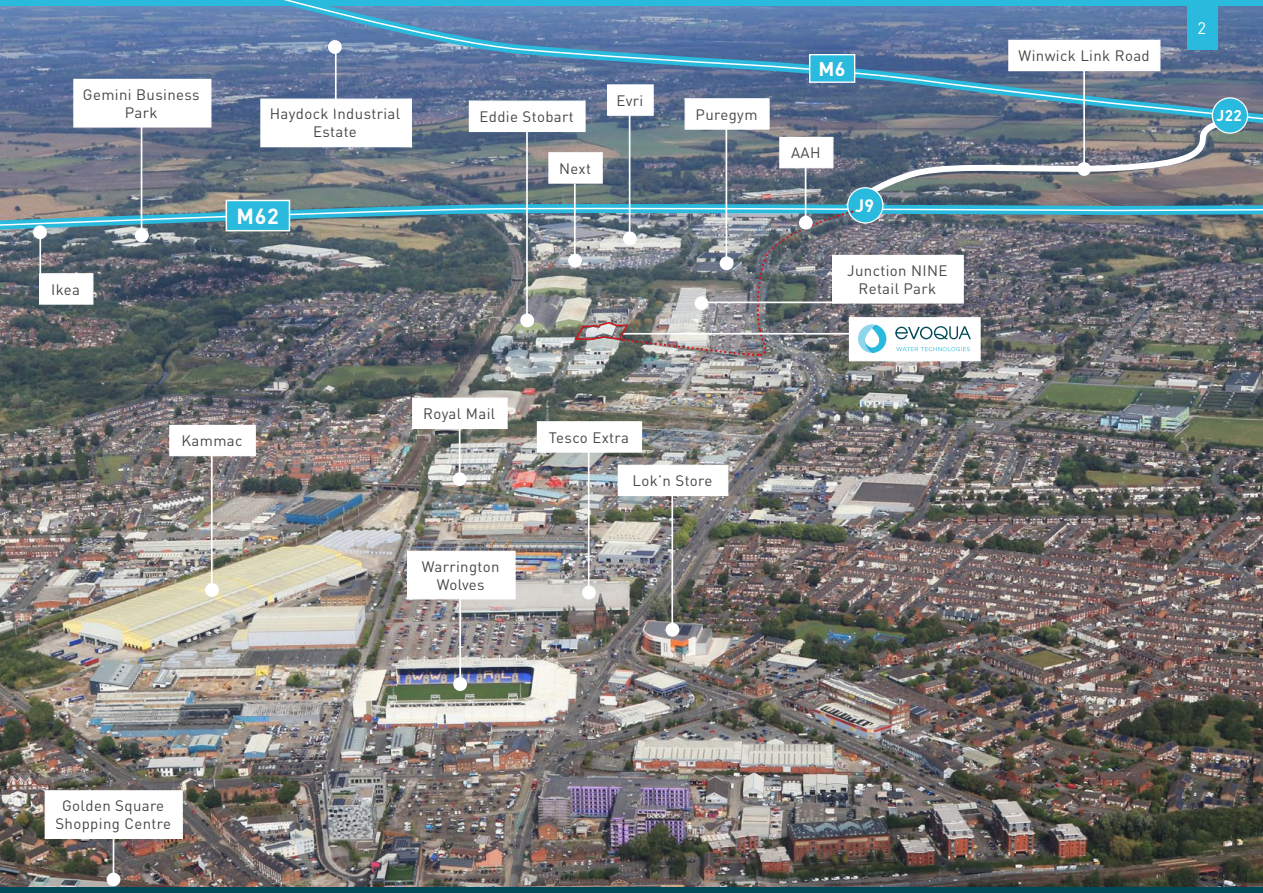
<style>
.page{position:relative;width:1263px;height:893px;background:#fff}
.page>*{position:absolute;margin:0;border:0;box-sizing:border-box;transform-origin:0 0}
.t1{font:700 21.6px "DIN";color:#fff}
.t2{font:700 19.65px "DIN";color:#fff}
.t3{font:700 17.7px "DIN";color:#fff}
.t4{font:16.5px "DIN";color:#fff}
.t5{font:700 15.3px "DIN";color:#fff}
.t6{font:15px/18px "DIN";letter-spacing:.025em;color:#474746;text-align:center}
</style>
<div class="page">
<img style="left:0;top:6px;width:1263px;height:881px">
<div style="left:0;top:0;width:1263px;height:6px;background:#29bade"></div>
<div style="left:0;top:887px;width:1263px;height:6px;background:#004a59"></div>
<div style="left:849px;top:317px;width:132px;height:44px;background:#fff"></div>
<hr style="left:459px;top:593px;width:2px;height:91px;background:#fff">
<div style="left:453px;top:677px;width:14px;height:14px;background:#fff;border-radius:50%"></div>
<div style="left:407px;top:551px;width:109px;height:48px;background:#fff"></div>
<hr style="left:459px;top:425px;width:1px;height:54px;background:#fff">
<div style="left:453px;top:472px;width:14px;height:14px;background:#fff;border-radius:50%"></div>
<div style="left:412px;top:398px;width:96px;height:31px;background:#fff"></div>
<svg style="left:249px;top:0;width:1014px;height:113px;background:#5e83a9"></svg>
<div style="left:809px;top:54px;width:46px;height:29px;background:#29bade;border:1px solid #fff"></div>
<div style="left:1212px;top:98px;width:35px;height:35px;background:#29bade;border-radius:50%"></div>
<div style="left:1212px;top:97px;width:36px;height:37px;border:1px solid #fff;border-radius:50%"></div>
<hr style="left:1083px;top:68px;width:2px;height:101px;background:#fff">
<div style="left:1008px;top:40px;width:152px;height:31px;background:#fff"></div>
<div style="left:618px;top:465px;width:110px;height:31px;background:#fff"></div>
<div style="left:666px;top:623px;width:13px;height:14px;background:#fff;border-radius:50%"></div>
<hr style="left:671px;top:494px;width:2px;height:136px;background:#fff">
<hr style="left:113px;top:836px;width:1px;height:45px;background:#fff">
<div style="left:107px;top:873px;width:13px;height:13px;background:#fff;border-radius:50%"></div>
<div style="left:45px;top:790px;width:138px;height:49px;background:#fff;border:1px solid #fff"></div>
<img style="left:0;top:113px;width:1263px;height:244px">
<div style="left:548px;top:152px;width:55px;height:32px;background:#fff;border:1px solid #fff"></div>
<div style="left:568px;top:254px;width:14px;height:14px;background:#fff;border-radius:50%"></div>
<hr style="left:574px;top:184px;width:2px;height:77px;background:#fff">
<div style="left:607px;top:84px;width:47px;height:32px;background:#fff;border:1px solid #fff"></div>
<div style="left:623px;top:231px;width:14px;height:14px;background:#fff;border-radius:50%"></div>
<hr style="left:629px;top:115px;width:1px;height:123px;background:#fff">
<hr style="left:701px;top:302px;width:146px;height:1px;background:#fff">
<div style="left:169px;top:425px;width:87px;height:31px;background:#fff;border:1px solid #fff"></div>
<div style="left:205px;top:583px;width:14px;height:14px;background:#fff;border-radius:50%"></div>
<hr style="left:211px;top:454px;width:2px;height:136px;background:#fff">
<div style="left:537px;top:421px;width:105px;height:32px;background:#fff;border:1px solid #fff"></div>
<div style="left:582px;top:586px;width:14px;height:13px;background:#fff;border-radius:50%"></div>
<hr style="left:588px;top:446px;width:1px;height:146px;background:#fff">
<div style="left:328px;top:40px;width:14px;height:14px;background:#fff;border-radius:50%"></div>
<div style="left:260px;top:99px;width:152px;height:48px;background:#fff"></div>
<hr style="left:335px;top:47px;width:2px;height:63px;background:#fff">
<div style="left:39px;top:273px;width:54px;height:32px;background:#fff;border:1px solid #fff"></div>
<div style="left:33px;top:225px;width:14px;height:14px;background:#fff;border-radius:50%"></div>
<hr style="left:39px;top:232px;width:2px;height:63px;background:#fff">
<div style="left:135px;top:228px;width:14px;height:14px;background:#fff;border-radius:50%"></div>
<hr style="left:141px;top:100px;width:1px;height:135px;background:#fff">
<div style="left:73px;top:79px;width:138px;height:49px;background:#fff;border:1px solid #fff"></div>
<p class="t6" style="left:83px;top:85px;width:118px">Gemini Business<br>Park</p>
<p class="t6" style="left:51px;top:280px;width:30px">Ikea</p>
<p class="t6" style="left:270px;top:105px;width:132px">Haydock Industrial<br>Estate</p>
<h1 class="t1" style="left:237px;top:202px;width:44px">M62</h1>
<p class="t6" style="left:479px;top:107px;width:96px">Eddie Stobart</p>
<p class="t6" style="left:559px;top:159px;width:33px">Next</p>
<p class="t6" style="left:616px;top:91px;width:28px">Evri</p>
<p class="t6" style="left:696px;top:105px;width:63px">Puregym</p>
<h2 class="t2" style="left:818px;top:56px;width:29px">M6</h2>
<p class="t6" style="left:791px;top:144px;width:31px">AAH</p>
<p class="t3" style="left:855px;top:194px;width:21px">J9</p>
<p class="t6" style="left:847px;top:261px;width:102px">Junction NINE<br>Retail Park</p>
<p class="t6" style="left:423px;top:404px;width:74px">Royal Mail</p>
<p class="t6" style="left:181px;top:432px;width:63px">Kammac</p>
<p class="t6" style="left:549px;top:428px;width:82px">Tesco Extra</p>
<p class="t6" style="left:422px;top:557px;width:79px">Warrington<br>Wolves</p>
<p class="t6" style="left:633px;top:471px;width:81px">Lok’n Store</p>
<p class="t6" style="left:1018px;top:46px;width:133px">Winwick Link Road</p>
<p class="t4" style="left:1197px;top:17px;width:10px">2</p>
<p class="t5" style="left:1216px;top:105px;width:27px">J22</p>
<p class="t6" style="left:55px;top:796px;width:117px">Golden Square<br>Shopping Centre</p>
</div>
